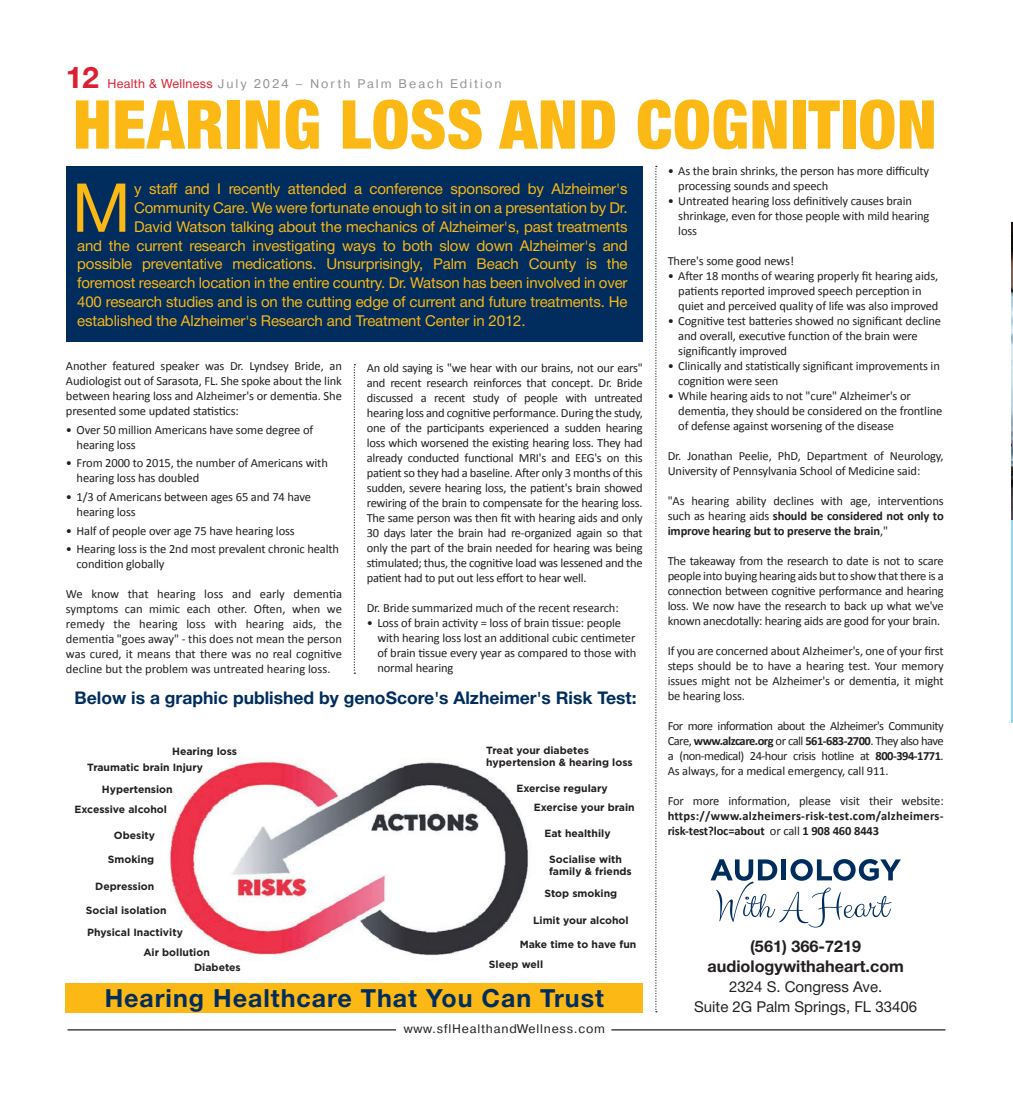
<style>
.page{position:relative;width:1013px;height:1103px;background:#fff}
.page>*{position:absolute;margin:0;border:0;box-sizing:border-box;transform-origin:0 0}
.t1{font:67.62px "Helvetica Neue Cyr";color:#fcb814}
.t2{font:900 condensed 67.5px "Helvetica Neue";letter-spacing:.01em;color:#fcb814}
.t3{font:700 30px "Helvetica Neue Cyr";color:#da2031}
.t4{font:700 25px "Helvetica Neue Cyr";letter-spacing:.04em;color:#002d5e}
.t5{font:700 17.5px "Helvetica Neue Cyr";color:#002d5e}
.t6{font:700 16.25px/20px "Helvetica Neue Cyr";color:#231f20;text-align:center}
.t7{font:15px "Helvetica Neue Cyr";letter-spacing:-.01em;color:#fcb814}
.t8{font:15px "Helvetica Neue Cyr";color:#231f20}
.t9{font:12.5px/15px "Calibri";letter-spacing:-.01em;color:#231f20}
.t10{font:700 12.5px/15px "Calibri";letter-spacing:.015em;color:#231f20}
.t11{font:12.5px "Pragmatica";letter-spacing:.16em;color:#939598}
.t12{font:12.5px "Pragmatica";letter-spacing:.06em;color:#231f20}
.t13{font:700 10.38px/12.5px "Gotham";color:#231f20}
.s1{font-family:"Helvetica Neue Cyr";color:#da2031}
.s2{font-weight:700}
.s3{font-weight:400}
</style>
<div class="page">
<hr style="left:68px;top:1029px;width:328px;height:1px;background:#231f20">
<hr style="left:611px;top:1029px;width:334px;height:1px;background:#231f20">
<hr style="left:1011px;top:520px;width:1px;height:202px;background:#8dd7f7">
<img style="left:1011px;top:222px;width:1px;height:298px">
<div style="left:66px;top:166px;width:577px;height:175px;background:#002d5e"></div>
<div style="left:66px;top:983px;width:577px;height:29px;background:#fcb814"></div>
<svg style="left:710px;top:859px;width:190px;height:68px"></svg>
<svg style="left:354px;top:364px;width:1px;height:309px"></svg>
<svg style="left:655px;top:166px;width:2px;height:846px"></svg>
<img style="left:170px;top:761px;width:359px;height:198px">
<h3 class="t3" style="left:66px;top:61px;width:35px">12</h3>
<p class="t11" style="left:107px;top:76px;width:395px"><span class="s1">Health &amp; Wellness</span> July 2024 – North Palm Beach Edition</p>
<h2 class="t2" style="left:73px;top:83px;width:865px">HEARING LOSS AND COGNITION</h2>
<h1 class="t1" style="left:72px;top:171px;width:60px">M</h1>
<p class="t7" style="left:134px;top:181px;width:495px">y staff and I recently attended a conference sponsored by Alzheimer's</p>
<p class="t7" style="left:134px;top:199px;width:495px">Community Care. We were fortunate enough to sit in on a presentation by Dr.</p>
<p class="t7" style="left:134px;top:218px;width:495px">David Watson talking about the mechanics of Alzheimer's, past treatments</p>
<p class="t7" style="left:77px;top:237px;width:552px">and the current research investigating ways to both slow down Alzheimer's and</p>
<p class="t7" style="left:77px;top:256px;width:552px">possible preventative medications. Unsurprisingly, Palm Beach County is the</p>
<p class="t7" style="left:77px;top:274px;width:552px">foremost research location in the entire country. Dr. Watson has been involved in over</p>
<p class="t7" style="left:77px;top:293px;width:552px">400 research studies and is on the cutting edge of current and future treatments. He</p>
<p class="t7" style="left:77px;top:312px;width:450px">established the Alzheimer's Research and Treatment Center in 2012.</p>
<p class="t9" style="left:66px;top:359px;width:277px;text-align:justify">Another featured speaker was Dr. Lyndsey Bride, an Audiologist out of Sarasota, FL. She spoke about the link between hearing loss and Alzheimer's or dementia. She presented some updated statistics:</p>
<p class="t9" style="left:77px;top:422px;width:238px;text-indent:-11px">• Over 50 million Americans have some degree of hearing loss</p>
<p class="t9" style="left:77px;top:456px;width:253px;text-indent:-11px">• From 2000 to 2015, the number of Americans with hearing loss has doubled</p>
<p class="t9" style="left:77px;top:489px;width:236px;text-indent:-11px">• 1/3 of Americans between ages 65 and 74 have hearing loss</p>
<p class="t9" style="left:66px;top:523px;width:230px">• Half of people over age 75 have hearing loss</p>
<p class="t9" style="left:77px;top:541px;width:264px;text-indent:-11px">• Hearing loss is the 2nd most prevalent chronic health condition globally</p>
<p class="t9" style="left:66px;top:586px;width:277px;text-align:justify">We know that hearing loss and early dementia symptoms can mimic each other. Often, when we remedy the hearing loss with hearing aids, the dementia "goes away" - this does not mean the person was cured, it means that there was no real cognitive decline but the problem was untreated hearing loss.</p>
<p class="t9" style="left:367px;top:360px;width:277px;text-align:justify">An old saying is "we hear with our brains, not our ears" and recent research reinforces that concept. Dr. Bride discussed a recent study of people with untreated hearing loss and cognitive performance. During the study, one of the participants experienced a sudden hearing loss which worsened the existing hearing loss. They had already conducted functional MRI's and EEG's on this patient so they had a baseline. After only 3 months of this sudden, severe hearing loss, the patient's brain showed rewiring of the brain to compensate for the hearing loss.<br>The same person was then fit with hearing aids and only 30 days later the brain had re-organized again so that only the part of the brain needed for hearing was being stimulated; thus, the cognitive load was lessened and the patient had to put out less effort to hear well.</p>
<p class="t9" style="left:367px;top:600px;width:253px">Dr. Bride summarized much of the recent research:</p>
<p class="t9" style="left:377px;top:615px;width:261px;text-indent:-11px">• Loss of brain activity = loss of brain tissue: people with hearing loss lost an additional cubic centimeter of brain tissue every year as compared to those with normal hearing</p>
<h3 class="t5" style="left:74px;top:688px;width:563px">Below is a graphic published by genoScore's Alzheimer's Risk Test:</h3>
<p class="t13" style="left:172px;top:745px;width:67px">Hearing loss</p>
<p class="t13" style="left:486px;top:743px;width:148px">Treat your diabetes hypertension &amp; hearing loss</p>
<p class="t13" style="left:534px;top:778px;width:102px;line-height:19.4px;text-indent:-17px">Exercise regulary<br>Exercise your brain</p>
<p class="t13" style="left:544px;top:826px;width:68px">Eat healthily</p>
<p class="t13" style="left:549px;top:852px;width:84px">Socialise with family &amp; friends</p>
<p class="t13" style="left:544px;top:886px;width:74px">Stop smoking</p>
<p class="t13" style="left:533px;top:913px;width:97px">Limit your alcohol</p>
<p class="t13" style="left:489px;top:933px;width:149px;line-height:20.6px;text-indent:31px">Make time to have fun<br>Sleep well</p>
<p class="t13" style="left:102px;top:757px;width:103px;line-height:21.4px;text-indent:-15px">Traumatic brain Injury<br>Hypertension</p>
<p class="t13" style="left:74px;top:802px;width:94px">Excessive alcohol</p>
<p class="t13" style="left:114px;top:828px;width:43px">Obesity</p>
<p class="t13" style="left:108px;top:853px;width:48px">Smoking</p>
<p class="t13" style="left:95px;top:879px;width:61px">Depression</p>
<p class="t13" style="left:86px;top:898px;width:99px;line-height:22.8px">Social isolation<br>Physical Inactivity</p>
<p class="t13" style="left:194px;top:945px;width:48px;line-height:14.8px;text-indent:-51px">Air bollution<br>Diabetes</p>
<h3 class="t4" style="left:105px;top:984px;width:501px">Hearing Healthcare That You Can Trust</h3>
<p class="t12" style="left:403px;top:1021px;width:203px">www.sflHealthandWellness.com</p>
<p class="t9" style="left:678px;top:164px;width:252px;text-indent:-11px">• As the brain shrinks, the person has more difficulty processing sounds and speech</p>
<p class="t9" style="left:678px;top:194px;width:253px;text-indent:-11px">• Untreated hearing loss definitively causes brain shrinkage, even for those people with mild hearing loss</p>
<p class="t9" style="left:667px;top:254px;width:128px">There's some good news!</p>
<p class="t9" style="left:678px;top:269px;width:262px;text-indent:-11px">• After 18 months of wearing properly fit hearing aids, patients reported improved speech perception in quiet and perceived quality of life was also improved</p>
<p class="t9" style="left:678px;top:314px;width:264px;text-indent:-11px">• Cognitive test batteries showed no significant decline and overall, executive function of the brain were significantly improved</p>
<p class="t9" style="left:678px;top:359px;width:263px;text-indent:-11px">• Clinically and statistically significant improvements in cognition were seen</p>
<p class="t9" style="left:678px;top:389px;width:266px;text-indent:-11px">• While hearing aids to not "cure" Alzheimer's or dementia, they should be considered on the frontline of defense against worsening of the disease</p>
<p class="t9" style="left:667px;top:449px;width:277px">Dr. Jonathan Peelie, PhD, Department of Neurology,<br>University of Pennsylvania School of Medicine said:</p>
<p class="t9" style="left:667px;top:494px;width:277px;text-align:justify">"As hearing ability declines with age, interventions such as hearing aids <span class="s2">should be considered not only to improve hearing but to preserve the brain</span>,"</p>
<p class="t9" style="left:667px;top:554px;width:277px;text-align:justify">The takeaway from the research to date is not to scare people into buying hearing aids but to show that there is a connection between cognitive performance and hearing loss. We now have the research to back up what we've known anecdotally: hearing aids are good for your brain.</p>
<p class="t9" style="left:667px;top:644px;width:277px;text-align:justify">If you are concerned about Alzheimer's, one of your first steps should be to have a hearing test. Your memory issues might not be Alzheimer's or dementia, it might be hearing loss.</p>
<p class="t9" style="left:667px;top:719px;width:277px;text-align:justify">For more information about the Alzheimer's Community Care, <span class="s2">www.alzcare.org</span> or call <span class="s2">561-683-2700</span>. They also have a (non-medical) 24-hour crisis hotline at <span class="s2">800-394-1771</span>.<br>As always, for a medical emergency, call 911.</p>
<p class="t9" style="left:667px;top:794px;width:277px">For more information, please visit their website:</p>
<p class="t10" style="left:667px;top:808px;width:277px">https://www.alzheimers-risk-test.com/alzheimers&shy;risk-test?loc=about <span class="s3">or call</span> 1 908 460 8443</p>
<h3 class="t6" style="left:707px;top:936px;width:198px">(561) 366-7219 audiologywithaheart.com</h3>
<p class="t8" style="left:729px;top:978px;width:151px">2324 S. Congress Ave.</p>
<p class="t8" style="left:694px;top:998px;width:224px">Suite 2G Palm Springs, FL 33406</p>
</div>
